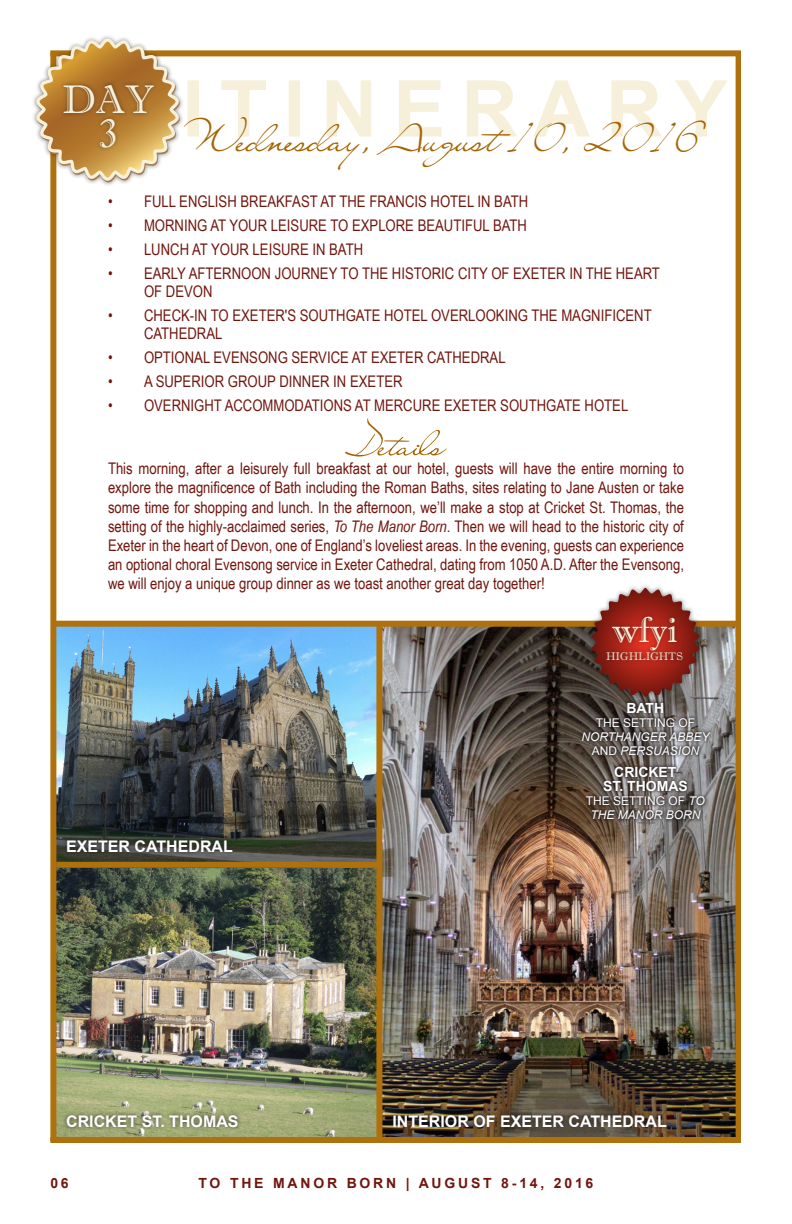
<style>
.page{position:relative;width:792px;height:1224px;background:#fff}
.page>*{position:absolute;margin:0;border:0;box-sizing:border-box;transform-origin:0 0}
.t1{font:44px "Lainie Day SH";color:#a66400}
.t2{font:40px "Imprint MT Shadow";color:#f6f0da}
.t3{font:36px "Imprint MT Shadow";color:#f6f0da}
.t4{font:16px/19.2px "Arial Narrow";color:#71160e}
.t5{font:700 16px "Arial";color:#fff}
.t6{font:700 14px "Arial";letter-spacing:.2em;color:#71160e}
.t7{font:700 14px/14px "Arial";color:#fff;text-align:center}
.t8{font:italic 12px/14px "Arial";color:#fff;text-align:center}
.t9{font:11px "Imprint MT Shadow";color:#f6f0da}
.s1{font-style:italic}
.s2{font-style:normal}
</style>
<div class="page">
<svg style="left:188px;top:80px;width:539px;height:57px"></svg>
<img style="left:382px;top:627px;width:354px;height:510px">
<img style="left:56px;top:868px;width:320px;height:269px">
<img style="left:56px;top:627px;width:320px;height:235px">
<div style="left:56px;top:862px;width:323px;height:6px;background:#af710e"></div>
<div style="left:376px;top:624px;width:6px;height:515px;background:#af710e"></div>
<div style="left:50px;top:1137px;width:692px;height:6px;background:#af710e"></div>
<div style="left:50px;top:50px;width:692px;height:6px;background:#af710e"></div>
<div style="left:50px;top:52px;width:6px;height:1090px;background:#af710e"></div>
<div style="left:736px;top:52px;width:6px;height:1090px;background:#af710e"></div>
<div style="left:54px;top:621px;width:684px;height:6px;background:#af710e"></div>
<div style="left:578px;top:699px;width:136px;height:125px;background:#231f20;opacity:.75"></div>
<div style="left:587px;top:583px;width:117px;height:119px;background:#231f20;opacity:.5"></div>
<svg style="left:591px;top:588px;width:109px;height:109px"></svg>
<div style="left:602px;top:612px;width:85px;height:52px;background:#231f20;opacity:.5"></div>
<div style="left:32px;top:34px;width:152px;height:152px;background:#231f20;opacity:.5"></div>
<svg style="left:36px;top:38px;width:144px;height:144px"></svg>
<div style="left:60px;top:80px;width:98px;height:72px;background:#231f20;opacity:.5"></div>
<svg style="left:345px;top:418px;width:102px;height:39px"></svg>
<div style="left:62px;top:836px;width:175px;height:20px;background:#231f20;opacity:.75"></div>
<div style="left:62px;top:1111px;width:180px;height:20px;background:#231f20;opacity:.75"></div>
<div style="left:389px;top:1111px;width:282px;height:20px;background:#231f20;opacity:.75"></div>
<p class="t2" style="left:62px;top:76px;width:94px">DAY</p>
<p class="t2" style="left:98px;top:110px;width:22px">3</p>
<p class="t1" style="left:180px;top:109px;width:523px">Wednesday, August 10, 2016</p>
<p class="t4" style="left:108px;top:192px;width:422px">• FULL ENGLISH BREAKFAST AT THE FRANCIS HOTEL IN BATH</p>
<p class="t4" style="left:108px;top:216px;width:421px">• MORNING AT YOUR LEISURE TO EXPLORE BEAUTIFUL BATH</p>
<p class="t4" style="left:108px;top:240px;width:257px">• LUNCH AT YOUR LEISURE IN BATH</p>
<p class="t4" style="left:144px;top:264px;width:518px;line-height:18px;text-indent:-36px">• EARLY AFTERNOON JOURNEY TO THE HISTORIC CITY OF EXETER IN THE HEART<br>OF DEVON</p>
<p class="t4" style="left:144px;top:306px;width:509px;line-height:18px;text-indent:-36px">• CHECK-IN TO EXETER'S SOUTHGATE HOTEL OVERLOOKING THE MAGNIFICENT<br>CATHEDRAL</p>
<p class="t4" style="left:108px;top:348px;width:399px">• OPTIONAL EVENSONG SERVICE AT EXETER CATHEDRAL</p>
<p class="t4" style="left:108px;top:372px;width:296px">• A SUPERIOR GROUP DINNER IN EXETER</p>
<p class="t4" style="left:108px;top:396px;width:522px">• OVERNIGHT ACCOMMODATIONS AT MERCURE EXETER SOUTHGATE HOTEL</p>
<p class="t4" style="left:108px;top:458px;width:577px;text-align:justify">This morning, after a leisurely full breakfast at our hotel, guests will have the entire morning to explore the magnificence of Bath including the Roman Baths, sites relating to Jane Austen or take some time for shopping and lunch. In the afternoon, we’ll make a stop at Cricket St. Thomas, the setting of the highly-acclaimed series, <span class="s1">To The Manor Born</span>. Then we will head to the historic city of Exeter in the heart of Devon, one of England’s loveliest areas. In the evening, guests can experience an optional choral Evensong service in Exeter Cathedral, dating from 1050 A.D. After the Evensong, we will enjoy a unique group dinner as we toast another great day together!</p>
<p class="t3" style="left:612px;top:608px;width:67px">wfyi</p>
<p class="t9" style="left:606px;top:650px;width:78px">HIGHLIGHTS</p>
<p class="t5" style="left:66px;top:835px;width:168px">EXETER CATHEDRAL</p>
<p class="t7" style="left:626px;top:701px;width:39px">BATH</p>
<p class="t8" style="left:581px;top:716px;width:130px"><span class="s2">THE SETTING OF<br></span>NORTHANGER ABBEY<br><span class="s2">AND</span> PERSUASION</p>
<p class="t7" style="left:603px;top:765px;width:86px">CRICKET<br>ST. THOMAS</p>
<p class="t8" style="left:586px;top:794px;width:121px"><span class="s2">THE SETTING OF</span> TO<br>THE MANOR BORN</p>
<p class="t5" style="left:66px;top:1110px;width:174px">CRICKET ST. THOMAS</p>
<p class="t5" style="left:392px;top:1110px;width:276px">INTERIOR OF EXETER CATHEDRAL</p>
<p class="t6" style="left:50px;top:1174px;width:20px">06</p>
<p class="t6" style="left:199px;top:1174px;width:396px">TO THE MANOR BORN | AUGUST 8-14, 2016</p>
</div>
